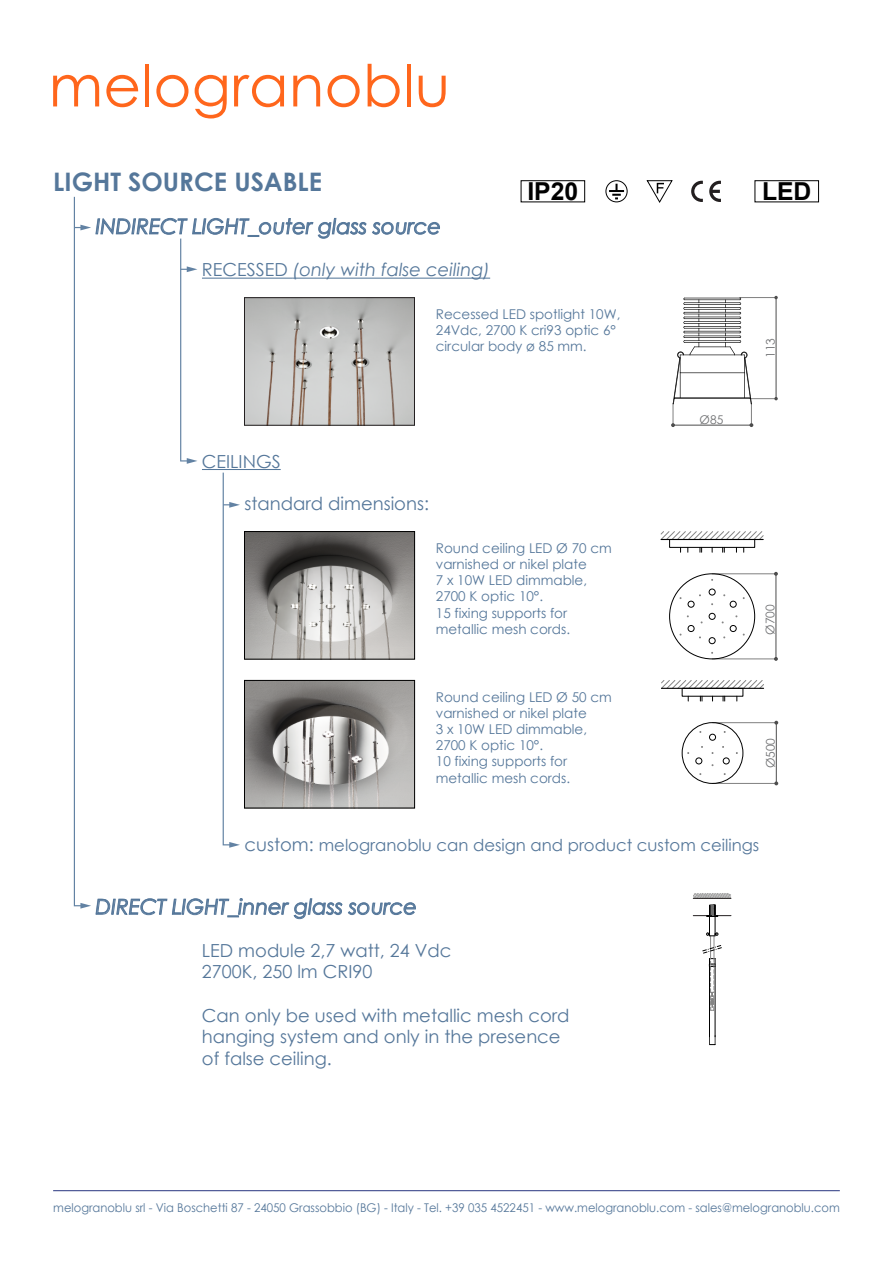
<style>
.page{position:relative;width:893px;height:1263px;background:#fff}
.page>*{position:absolute;margin:0;border:0;box-sizing:border-box;transform-origin:0 0}
.t1{font:700 25.5px "Century Gothic";color:#55779a}
.t2{font:700 24.75px "Arial";color:#000}
.t3{font:italic 21px "Century Gothic";color:#55779a}
.t4{font:18px/21.6px "Century Gothic";color:#55779a}
.t5{font:italic 18px "Century Gothic";color:#55779a}
.t6{font:16.5px "Century Gothic";color:#55779a}
.t7{font:13.5px/16.2px "Century Gothic";color:#55779a}
.t8{font:12px "Century Gothic";color:#55779a;scale:.96 1}
.t9{font:12px "Century Gothic";color:#707173}
.s1{font-style:normal}
.s2{font-size:18px}
</style>
<div class="page">
<svg style="left:606px;top:181px;width:21px;height:21px"></svg>
<div style="left:605px;top:180px;width:23px;height:22px;border:1px solid #000;border-radius:50%"></div>
<svg style="left:609px;top:184px;width:15px;height:15px"></svg>
<svg style="left:646px;top:180px;width:27px;height:23px"></svg>
<svg style="left:691px;top:181px;width:12px;height:21px"></svg>
<svg style="left:709px;top:181px;width:12px;height:21px"></svg>
<div style="left:521px;top:180px;width:64px;height:22px;background:#fff;border:1px solid #000"></div>
<div style="left:754px;top:180px;width:65px;height:22px;background:#fff;border:1px solid #000"></div>
<hr style="left:53px;top:1190px;width:787px;height:1px;background:#283580">
<hr style="left:293px;top:278px;width:197px;height:1px;background:#55779a">
<svg style="left:74px;top:197px;width:366px;height:722px"></svg>
<svg style="left:53px;top:75px;width:46px;height:31px"></svg>
<svg style="left:106px;top:75px;width:32px;height:32px"></svg>
<hr style="left:145px;top:64px;width:4px;height:42px;background:#ff661c">
<svg style="left:156px;top:75px;width:32px;height:32px"></svg>
<svg style="left:195px;top:75px;width:32px;height:43px"></svg>
<svg style="left:234px;top:75px;width:50px;height:32px"></svg>
<svg style="left:293px;top:75px;width:27px;height:31px"></svg>
<svg style="left:328px;top:75px;width:32px;height:32px"></svg>
<svg style="left:368px;top:64px;width:32px;height:43px"></svg>
<hr style="left:407px;top:64px;width:4px;height:42px;background:#ff661c">
<svg style="left:419px;top:76px;width:27px;height:31px"></svg>
<hr style="left:712px;top:573px;width:64px;height:1px;background:#808080">
<hr style="left:712px;top:659px;width:64px;height:1px;background:#808080">
<svg style="left:774px;top:657px;width:4px;height:4px"></svg>
<svg style="left:774px;top:572px;width:4px;height:4px"></svg>
<hr style="left:776px;top:574px;width:1px;height:85px;background:#4d4d4d">
<hr style="left:712px;top:722px;width:64px;height:1px;background:#808080">
<hr style="left:712px;top:783px;width:64px;height:1px;background:#808080">
<svg style="left:774px;top:781px;width:4px;height:4px"></svg>
<svg style="left:774px;top:721px;width:4px;height:4px"></svg>
<hr style="left:776px;top:723px;width:1px;height:60px;background:#4d4d4d">
<hr style="left:693px;top:915px;width:38px;height:1px;background:#231f20">
<svg style="left:693px;top:893px;width:38px;height:5px"></svg>
<hr style="left:693px;top:898px;width:38px;height:1px;background:#231f20">
<hr style="left:709px;top:966px;width:1px;height:71px;background:#000">
<hr style="left:715px;top:966px;width:1px;height:71px;background:#000">
<svg style="left:709px;top:1035px;width:7px;height:10px"></svg>
<svg style="left:702px;top:904px;width:21px;height:107px"></svg>
<svg style="left:671px;top:296px;width:107px;height:131px"></svg>
<svg style="left:660px;top:531px;width:104px;height:9px"></svg>
<hr style="left:661px;top:539px;width:102px;height:1px;background:#000">
<div style="left:669px;top:539px;width:86px;height:9px;border:1px solid #000"></div>
<svg style="left:709px;top:589px;width:6px;height:6px"></svg>
<div style="left:730px;top:601px;width:7px;height:7px;border:1px solid #000;border-radius:50%"></div>
<div style="left:730px;top:625px;width:7px;height:7px;border:1px solid #000;border-radius:50%"></div>
<div style="left:709px;top:613px;width:6px;height:7px;border:1px solid #000;border-radius:50%"></div>
<div style="left:709px;top:637px;width:6px;height:7px;border:1px solid #000;border-radius:50%"></div>
<div style="left:688px;top:625px;width:6px;height:7px;border:1px solid #000;border-radius:50%"></div>
<div style="left:688px;top:601px;width:6px;height:7px;border:1px solid #000;border-radius:50%"></div>
<svg style="left:722px;top:547px;width:3px;height:5px"></svg>
<svg style="left:661px;top:680px;width:103px;height:8px"></svg>
<hr style="left:661px;top:688px;width:103px;height:1px;background:#000">
<div style="left:682px;top:688px;width:61px;height:9px;border:1px solid #000"></div>
<div style="left:682px;top:722px;width:61px;height:62px;border:1px solid #000;border-radius:50%"></div>
<div style="left:723px;top:757px;width:7px;height:7px;border:1px solid #000;border-radius:50%"></div>
<div style="left:695px;top:757px;width:7px;height:7px;border:1px solid #000;border-radius:50%"></div>
<div style="left:709px;top:734px;width:7px;height:7px;border:1px solid #000;border-radius:50%"></div>
<svg style="left:700px;top:696px;width:3px;height:5px"></svg>
<h1 class="t1" style="left:53px;top:163px;width:270px">LIGHT SOURCE USABLE</h1>
<h3 class="t3" style="left:96px;top:212px;width:347px">INDIRECT LIGHT_outer glass source</h3>
<h3 class="t5" style="left:202px;top:257px;width:290px"><span class="s1">RECESSED</span> (only with false ceiling)</h3>
<h2 class="t2" style="left:527px;top:174px;width:52px">IP20</h2>
<h2 class="t2" style="left:762px;top:174px;width:51px">LED</h2>
<p class="t7" style="left:436px;top:306px;width:186px">Recessed LED spotlight 10W,<br>24Vdc, 2700 K cri93 optic 6° circular body ø 85 mm.</p>
<h3 class="t4" style="left:202px;top:450px;width:80px">CEILINGS</h3>
<h3 class="t4" style="left:244px;top:493px;width:186px">standard dimensions:</h3>
<p class="t7" style="left:436px;top:540px;width:177px">Round ceiling LED Ø 70 cm varnished or nikel plate<br>7 x 10W LED dimmable,<br>2700 K optic 10°.<br>15 fixing supports for metallic mesh cords.</p>
<p class="t7" style="left:436px;top:688px;width:177px">Round ceiling LED Ø 50 cm varnished or nikel plate<br>3 x 10W LED dimmable,<br>2700 K optic 10°.<br>10 fixing supports for metallic mesh cords.</p>
<p class="t9" style="left:700px;top:411px;width:25px">Ø85</p>
<p class="t9" style="left:762px;top:358px;width:21px;rotate:-90deg">113</p>
<p class="t9" style="left:762px;top:635px;width:32px;rotate:-90deg">Ø700</p>
<p class="t9" style="left:762px;top:768px;width:32px;rotate:-90deg">Ø500</p>
<p class="t6" style="left:244px;top:833px;width:516px"><span class="s2">custom:</span> melogranoblu can design and product custom ceilings</p>
<h3 class="t3" style="left:96px;top:892px;width:323px">DIRECT LIGHT_inner glass source</h3>
<h3 class="t4" style="left:202px;top:939px;width:251px">LED module 2,7 watt, 24 Vdc<br>2700K, 250 lm CRI90</h3>
<h3 class="t4" style="left:202px;top:1004px;width:369px">Can only be used with metallic mesh cord hanging system and only in the presence of false ceiling.</h3>
<p class="t8" style="left:53px;top:1199px;width:821px">melogranoblu srl - Via Boschetti 87 - 24050 Grassobbio (BG) - Italy - Tel. +39 035 4522451 - www.melogranoblu.com - sales@melogranoblu.com</p>
</div>
